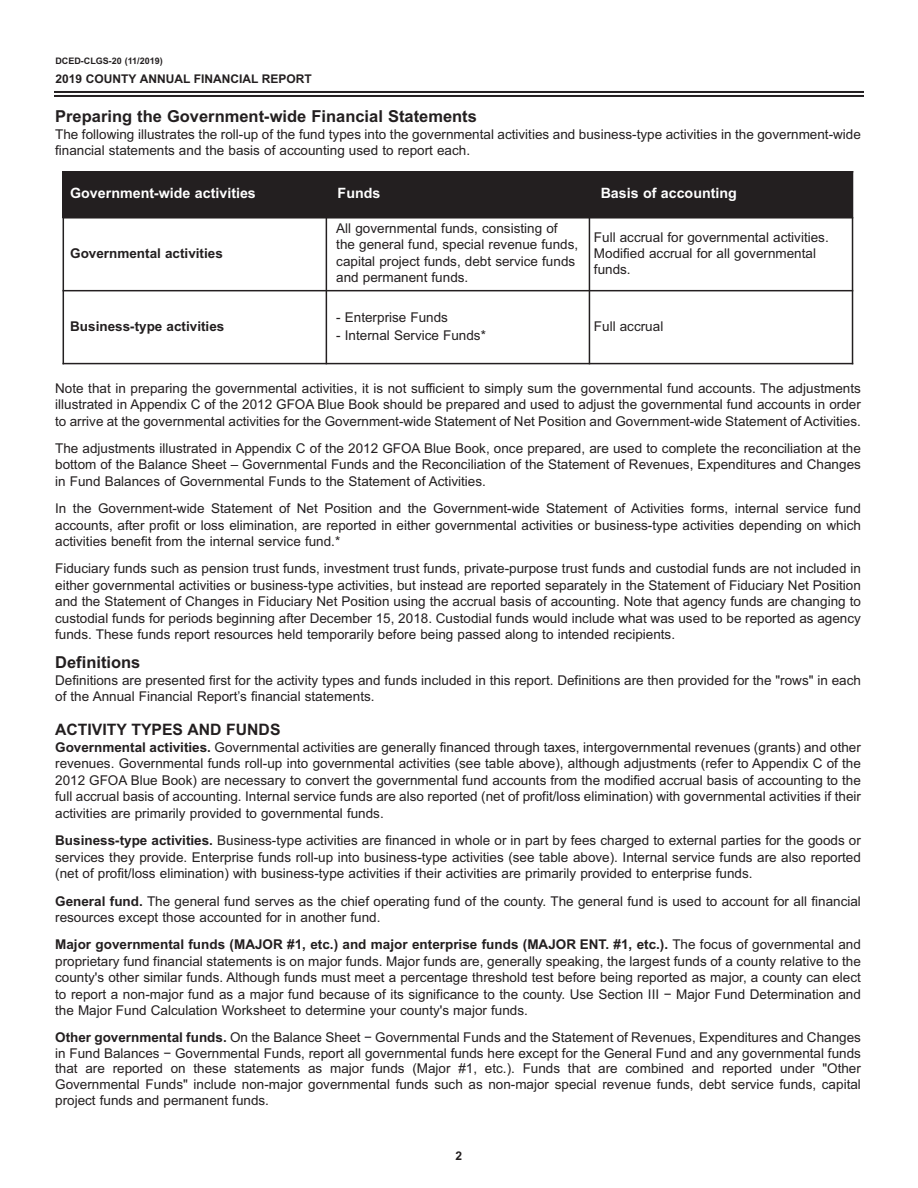
<style>
.page{position:relative;width:918px;height:1188px;background:#fff}
.page>*{position:absolute;margin:0;border:0;box-sizing:border-box;transform-origin:0 0}
.t1{font:700 16.5px "Arial";color:#231f20}
.t2{font:700 15.75px "Arial";color:#231f20}
.t3{font:700 14.25px "Arial";color:#fff}
.t4{font:13.5px/16.5px "Arial";color:#231f20;text-align:justify}
.t5{font:700 13.5px "Arial";color:#231f20}
.t6{font:700 12px "Arial";color:#231f20}
.t7{font:700 9px "Arial";color:#231f20}
.s1{font-weight:700}
</style>
<div class="page">
<hr style="left:54px;top:91px;width:810px;height:2px;background:#231f20">
<hr style="left:54px;top:95px;width:810px;height:2px;background:#231f20">
<div style="left:63px;top:171px;width:263px;height:47px;background:#231f20"></div>
<div style="left:326px;top:171px;width:263px;height:47px;background:#231f20"></div>
<div style="left:589px;top:171px;width:264px;height:47px;background:#231f20"></div>
<hr style="left:63px;top:171px;width:1px;height:193px;background:#231f20">
<hr style="left:326px;top:171px;width:1px;height:193px;background:#231f20">
<hr style="left:589px;top:171px;width:1px;height:193px;background:#231f20">
<hr style="left:852px;top:171px;width:1px;height:193px;background:#231f20">
<hr style="left:63px;top:217px;width:790px;height:2px;background:#231f20">
<hr style="left:63px;top:290px;width:790px;height:1px;background:#231f20">
<hr style="left:63px;top:363px;width:790px;height:1px;background:#231f20">
<p class="t7" style="left:56px;top:58px;width:109px">DCED-CLGS-20 (11/2019)</p>
<p class="t6" style="left:56px;top:75px;width:258px">2019 COUNTY ANNUAL FINANCIAL REPORT</p>
<p class="t1" style="left:55px;top:110px;width:423px">Preparing the Government-wide Financial Statements</p>
<p class="t4" style="left:55px;top:127px;width:807px">The following illustrates the roll-up of the fund types into the governmental activities and business-type activities in the government-wide financial statements and the basis of accounting used to report each.</p>
<p class="t3" style="left:70px;top:188px;width:187px">Government-wide activities</p>
<p class="t3" style="left:338px;top:188px;width:44px">Funds</p>
<p class="t3" style="left:601px;top:188px;width:138px">Basis of accounting</p>
<p class="t5" style="left:70px;top:248px;width:154px">Governmental activities</p>
<p class="t5" style="left:70px;top:321px;width:156px">Business-type activities</p>
<p class="t4" style="left:336px;top:221px;width:244px;text-align:left">All governmental funds, consisting of the general fund, special revenue funds, capital project funds, debt service funds and permanent funds.</p>
<p class="t4" style="left:594px;top:230px;width:236px;text-align:left">Full accrual for governmental activities.<br>Modified accrual for all governmental funds.</p>
<p class="t4" style="left:336px;top:310px;width:113px">- Enterprise Funds</p>
<p class="t4" style="left:336px;top:328px;width:151px">- Internal Service Funds*</p>
<p class="t4" style="left:594px;top:319px;width:71px">Full accrual</p>
<p class="t4" style="left:55px;top:381px;width:807px">Note that in preparing the governmental activities, it is not sufficient to simply sum the governmental fund accounts. The adjustments illustrated in Appendix C of the 2012 GFOA Blue Book should be prepared and used to adjust the governmental fund accounts in order to arrive at the governmental activities for the Government-wide Statement of Net Position and Government-wide Statement of Activities.</p>
<p class="t4" style="left:55px;top:441px;width:807px">The adjustments illustrated in Appendix C of the 2012 GFOA Blue Book, once prepared, are used to complete the reconciliation at the bottom of the Balance Sheet – Governmental Funds and the Reconciliation of the Statement of Revenues, Expenditures and Changes in Fund Balances of Governmental Funds to the Statement of Activities.</p>
<p class="t4" style="left:55px;top:501px;width:807px">In the Government-wide Statement of Net Position and the Government-wide Statement of Activities forms, internal service fund accounts, after profit or loss elimination, are reported in either governmental activities or business-type activities depending on which activities benefit from the internal service fund.*</p>
<p class="t4" style="left:55px;top:562px;width:807px">Fiduciary funds such as pension trust funds, investment trust funds, private-purpose trust funds and custodial funds are not included in either governmental activities or business-type activities, but instead are reported separately in the Statement of Fiduciary Net Position and the Statement of Changes in Fiduciary Net Position using the accrual basis of accounting. Note that agency funds are changing to custodial funds for periods beginning after December 15, 2018. Custodial funds would include what was used to be reported as agency funds. These funds report resources held temporarily before being passed along to intended recipients.</p>
<p class="t1" style="left:55px;top:656px;width:87px">Definitions</p>
<p class="t4" style="left:55px;top:673px;width:807px">Definitions are presented first for the activity types and funds included in this report. Definitions are then provided for the "rows" in each of the Annual Financial Report’s financial statements.</p>
<p class="t2" style="left:55px;top:724px;width:227px">ACTIVITY TYPES AND FUNDS</p>
<p class="t4" style="left:55px;top:740px;width:807px"><span class="s1">Governmental activities.</span> Governmental activities are generally financed through taxes, intergovernmental revenues (grants) and other revenues. Governmental funds roll-up into governmental activities (see table above), although adjustments (refer to Appendix C of the 2012 GFOA Blue Book) are necessary to convert the governmental fund accounts from the modified accrual basis of accounting to the full accrual basis of accounting. Internal service funds are also reported (net of profit/loss elimination) with governmental activities if their activities are primarily provided to governmental funds.</p>
<p class="t4" style="left:55px;top:834px;width:807px"><span class="s1">Business-type activities.</span> Business-type activities are financed in whole or in part by fees charged to external parties for the goods or services they provide. Enterprise funds roll-up into business-type activities (see table above). Internal service funds are also reported (net of profit/loss elimination) with business-type activities if their activities are primarily provided to enterprise funds.</p>
<p class="t4" style="left:55px;top:894px;width:807px"><span class="s1">General fund.</span> The general fund serves as the chief operating fund of the county. The general fund is used to account for all financial resources except those accounted for in another fund.</p>
<p class="t4" style="left:55px;top:938px;width:807px"><span class="s1">Major governmental funds (MAJOR #1, etc.) and major enterprise funds (MAJOR ENT. #1, etc.).</span> The focus of governmental and proprietary fund financial statements is on major funds. Major funds are, generally speaking, the largest funds of a county relative to the county's other similar funds. Although funds must meet a percentage threshold test before being reported as major, a county can elect to report a non-major fund as a major fund because of its significance to the county. Use Section III − Major Fund Determination and the Major Fund Calculation Worksheet to determine your county's major funds.</p>
<p class="t4" style="left:55px;top:1031px;width:807px;line-height:15.8px"><span class="s1">Other governmental funds.</span> On the Balance Sheet − Governmental Funds and the Statement of Revenues, Expenditures and Changes in Fund Balances − Governmental Funds, report all governmental funds here except for the General Fund and any governmental funds that are reported on these statements as major funds (Major #1, etc.). Funds that are combined and reported under "Other Governmental Funds" include non-major governmental funds such as non-major special revenue funds, debt service funds, capital project funds and permanent funds.</p>
<p class="t6" style="left:456px;top:1151px;width:8px">2</p>
</div>
